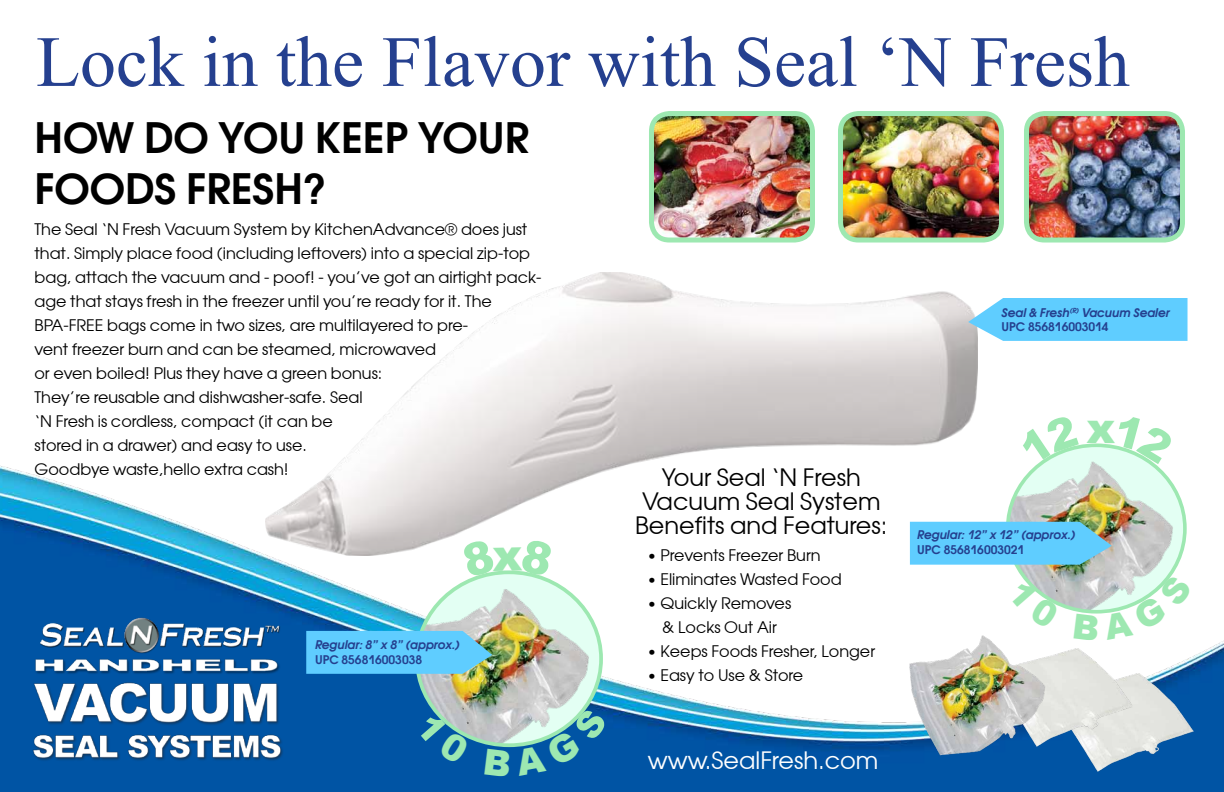
<style>
.page{position:relative;width:1224px;height:792px;background:#fff}
.page>*{position:absolute;margin:0;border:0;box-sizing:border-box;transform-origin:0 0}
.t1{font:72px "Times New Roman";color:#25408f}
.t2{font:900 43.2px "Arial";color:#9de8b1}
.t3{font:600 42px/50.4px "Avant Garde Gothic C";color:#000}
.t4{font:24px/24px "Avant Garde Gothic C";color:#000;text-align:center}
.t5{font:24px "Avant Garde Gothic C";color:#fff}
.t6{font:16px/24px "Avant Garde Gothic C";color:#000}
.t7{font:italic 600 12px/14.4px "Avant Garde Gothic C";color:#25408f}
.t8{font:600 12px "Avant Garde Gothic C";color:#25408f}
.s1{font-style:normal}
</style>
<div class="page">
<img style="left:0;top:272px;width:1224px;height:520px">
<svg style="left:417px;top:572px;width:184px;height:173px;background:#d7fbe8"></svg>
<img style="left:417px;top:589px;width:172px;height:156px">
<svg style="left:1008px;top:445px;width:177px;height:167px"></svg>
<img style="left:1008px;top:461px;width:165px;height:151px">
<img style="left:265px;top:273px;width:713px;height:283px">
<img style="left:0;top:595px;width:298px;height:197px">
<img style="left:306px;top:631px;width:186px;height:43px">
<img style="left:1030px;top:117px;width:149px;height:120px">
<div style="left:1024px;top:111px;width:161px;height:132px;border:5px solid #9de8b1;border-radius:18px"></div>
<img style="left:844px;top:117px;width:154px;height:120px">
<div style="left:838px;top:111px;width:166px;height:132px;border:5px solid #9de8b1;border-radius:18px"></div>
<img style="left:655px;top:117px;width:154px;height:120px">
<div style="left:649px;top:111px;width:166px;height:132px;border:5px solid #9de8b1;border-radius:18px"></div>
<img style="left:1050px;top:674px;width:144px;height:98px">
<img style="left:1046px;top:649px;width:87px;height:98px">
<img style="left:909px;top:636px;width:137px;height:119px">
<svg style="left:968px;top:298px;width:220px;height:43px;background:#6bcffd"></svg>
<svg style="left:910px;top:522px;width:202px;height:43px;background:#65c9f4"></svg>
<svg style="left:461px;top:538px;width:93px;height:40px"></svg>
<svg style="left:416px;top:713px;width:54px;height:51px;background:#226ba9"></svg>
<svg style="left:484px;top:707px;width:124px;height:70px;background:#4b87b5"></svg>
<svg style="left:1008px;top:579px;width:52px;height:50px"></svg>
<svg style="left:1074px;top:573px;width:119px;height:68px"></svg>
<svg style="left:1018px;top:414px;width:61px;height:51px"></svg>
<svg style="left:1115px;top:414px;width:60px;height:50px"></svg>
<h1 class="t1" style="left:36px;top:13px;width:1095px">Lock in the Flavor with Seal ‘N Fresh</h1>
<h3 class="t3" style="left:34px;top:112px;width:496px">HOW DO YOU KEEP YOUR<br>FOODS FRESH?</h3>
<p class="t6" style="left:34px;top:217px;width:508px">The Seal ‘N Fresh Vacuum System by KitchenAdvance® does just that. Simply place food (including leftovers) into a special zip-top bag, attach the vacuum and - poof! - you’ve got an airtight pack&shy;age that stays fresh in the freezer until you’re ready for it. The BPA-FREE bags come in two sizes, are multilayered to pre-<br>vent freezer burn and can be steamed, microwaved<br>or even boiled! Plus they have a green bonus:<br>They’re reusable and dishwasher-safe. Seal<br>‘N Fresh is cordless, compact (it can be<br>stored in a drawer) and easy to use.<br>Goodbye waste,hello extra cash!</p>
<p class="t7" style="left:315px;top:638px;width:147px">Regular: 8” x 8” (approx.)</p>
<p class="t8" style="left:315px;top:652px;width:109px">UPC 856816003038</p>
<p class="t7" style="left:1002px;top:305px;width:170px">Seal &amp; Fresh<sup>(R)</sup> Vacuum Sealer<br><span class="s1">UPC 856816003014</span></p>
<h3 class="t4" style="left:635px;top:465px;width:254px">Your Seal ‘N Fresh<br>Vacuum Seal System<br>Benefits and Features:</h3>
<p class="t6" style="left:647px;top:543px;width:175px">• Prevents Freezer Burn</p>
<p class="t6" style="left:647px;top:567px;width:196px">• Eliminates Wasted Food</p>
<p class="t6" style="left:647px;top:591px;width:146px;text-align:center">• Quickly Removes &amp; Locks Out Air</p>
<p class="t6" style="left:647px;top:639px;width:230px">• Keeps Foods Fresher, Longer</p>
<p class="t6" style="left:647px;top:663px;width:158px">• Easy to Use &amp; Store</p>
<h3 class="t5" style="left:648px;top:746px;width:232px">www.SealFresh.com</h3>
<h2 class="t2" style="left:1087px;top:397px;width:30px">x</h2>
<p class="t7" style="left:917px;top:528px;width:160px">Regular: 12” x 12” (approx.)</p>
<p class="t8" style="left:917px;top:542px;width:109px">UPC 856816003021</p>
</div>
